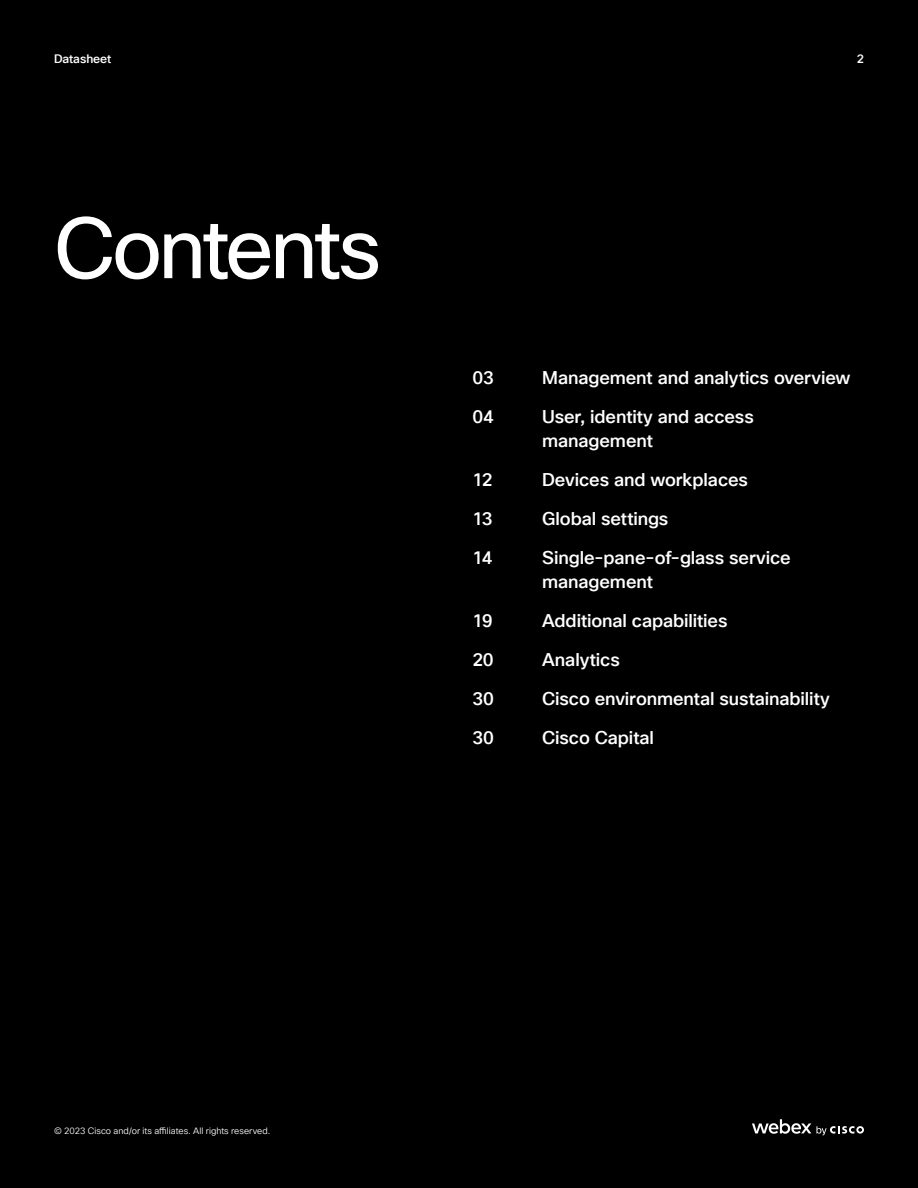
<style>
.page{position:relative;width:918px;height:1188px;background:#000}
.page>*{position:absolute;margin:0;border:0;box-sizing:border-box;transform-origin:0 0}
.H1_Headline{font:84px "Cisco Sans TT";letter-spacing:-.045em;color:#fff}
.H5_Table_of_Contents{font:500 18px/24px "Cisco Sans TT";letter-spacing:-.005em;color:#fff}
.t1{font:500 12px "Cisco Sans TT";letter-spacing:-.005em;color:#fff}
.t2{font:9px "Cisco Sans TT Light";letter-spacing:.005em;color:#fff}
</style>
<div class="page">
<svg style="left:752px;top:1119px;width:112px;height:16px"></svg>
<p class="t1" style="left:54px;top:51px;width:59px">Datasheet</p>
<p class="t1" style="left:857px;top:51px;width:9px">2</p>
<p class="H1_Headline" style="left:54px;top:194px;width:329px">Contents</p>
<p class="H5_Table_of_Contents" style="left:472px;top:366px;width:23px">03</p>
<p class="H5_Table_of_Contents" style="left:472px;top:405px;width:23px">04</p>
<p class="H5_Table_of_Contents" style="left:472px;top:468px;width:22px">12</p>
<p class="H5_Table_of_Contents" style="left:472px;top:507px;width:22px">13</p>
<p class="H5_Table_of_Contents" style="left:472px;top:546px;width:22px">14</p>
<p class="H5_Table_of_Contents" style="left:472px;top:609px;width:22px">19</p>
<p class="H5_Table_of_Contents" style="left:472px;top:648px;width:23px">20</p>
<p class="H5_Table_of_Contents" style="left:472px;top:687px;width:23px">30</p>
<p class="H5_Table_of_Contents" style="left:472px;top:726px;width:23px">30</p>
<p class="H5_Table_of_Contents" style="left:542px;top:366px;width:310px">Management and analytics overview</p>
<p class="H5_Table_of_Contents" style="left:542px;top:405px;width:213px">User, identity and access management</p>
<p class="H5_Table_of_Contents" style="left:542px;top:468px;width:207px">Devices and workplaces</p>
<p class="H5_Table_of_Contents" style="left:542px;top:507px;width:128px">Global settings</p>
<p class="H5_Table_of_Contents" style="left:542px;top:546px;width:250px">Single-pane-of-glass service management</p>
<p class="H5_Table_of_Contents" style="left:542px;top:609px;width:187px">Additional capabilities</p>
<p class="H5_Table_of_Contents" style="left:542px;top:648px;width:79px">Analytics</p>
<p class="H5_Table_of_Contents" style="left:542px;top:687px;width:289px">Cisco environmental sustainability</p>
<p class="H5_Table_of_Contents" style="left:542px;top:726px;width:113px">Cisco Capital</p>
<p class="t2" style="left:54px;top:1125px;width:218px">© 2023 Cisco and/or its affiliates. All rights reserved.</p>
</div>
